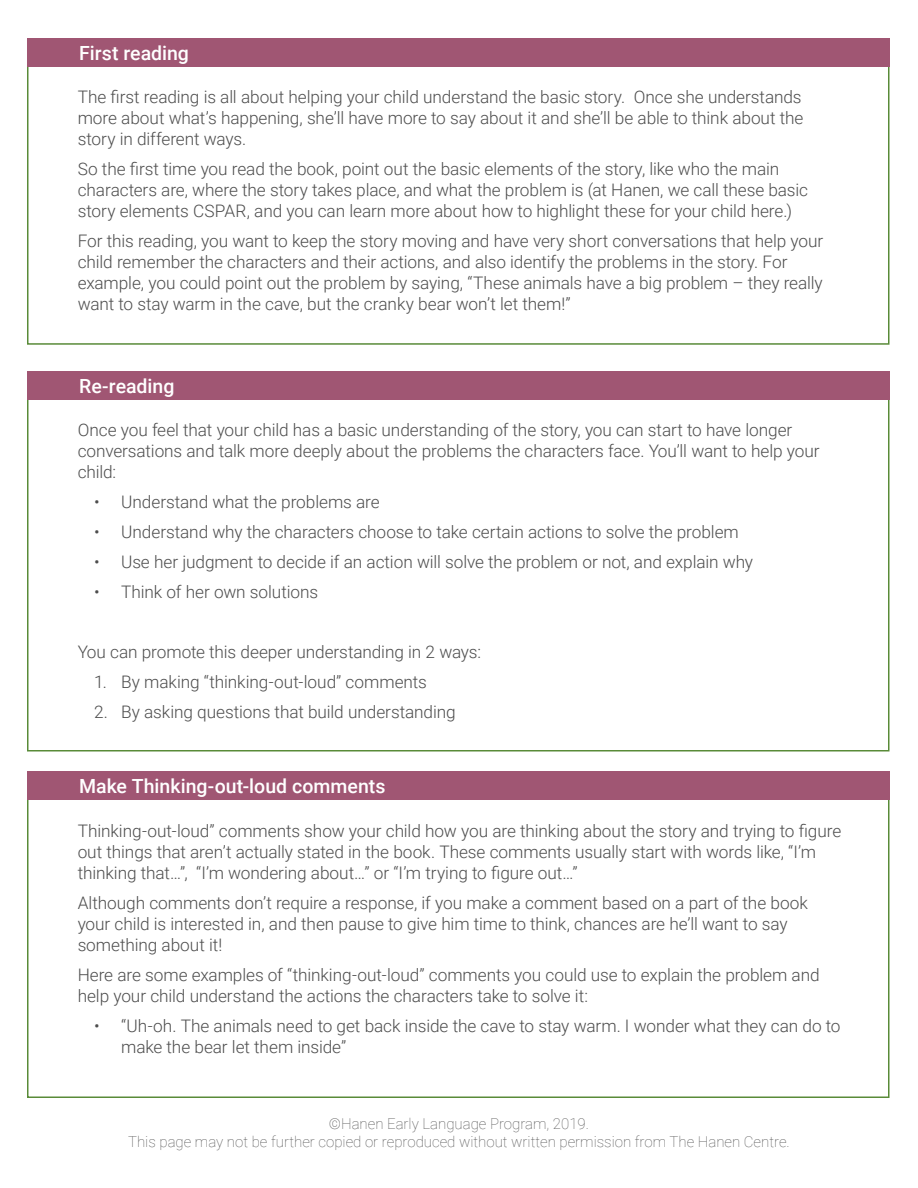
<style>
.page{position:relative;width:918px;height:1188px;background:#fff}
.page>*{position:absolute;margin:0;border:0;box-sizing:border-box;transform-origin:0 0}
.t1{font:500 19.5px "Roboto";color:#fff}
.t2{font:300 17.25px/21px "Roboto";letter-spacing:-.005em;color:#4d4d4d}
.t3{font:100 15px/18px "Roboto";color:#4d4d4d;text-align:center}
</style>
<div class="page">
<div style="left:27px;top:38px;width:863px;height:29px;background:#a05673"></div>
<div style="left:27px;top:371px;width:863px;height:29px;background:#a05673"></div>
<div style="left:27px;top:772px;width:863px;height:28px;background:#a05673"></div>
<p class="t1" style="left:79px;top:39px;width:111px">First reading</p>
<p class="t2" style="left:78px;top:86px;width:727px;text-align:justify">The first reading is all about helping your child understand the basic story. Once she understands more about what’s happening, she’ll have more to say about it and she’ll be able to think about the story in different ways.</p>
<p class="t2" style="left:78px;top:158px;width:732px">So the first time you read the book, point out the basic elements of the story, like who the main characters are, where the story takes place, and what the problem is (at Hanen, we call these basic story elements CSPAR, and you can learn more about how to highlight these for your child here.)</p>
<p class="t2" style="left:78px;top:230px;width:747px">For this reading, you want to keep the story moving and have very short conversations that help your child remember the characters and their actions, and also identify the problems in the story. For example, you could point out the problem by saying, “These animals have a big problem – they really want to stay warm in the cave, but the cranky bear won’t let them!”</p>
<p class="t1" style="left:79px;top:372px;width:97px">Re-reading</p>
<p class="t2" style="left:78px;top:419px;width:743px">Once you feel that your child has a basic understanding of the story, you can start to have longer conversations and talk more deeply about the problems the characters face. You’ll want to help your child:</p>
<p class="t2" style="left:94px;top:491px;width:287px">• Understand what the problems are</p>
<p class="t2" style="left:94px;top:521px;width:646px">• Understand why the characters choose to take certain actions to solve the problem</p>
<p class="t2" style="left:94px;top:551px;width:660px">• Use her judgment to decide if an action will solve the problem or not, and explain why</p>
<p class="t2" style="left:94px;top:581px;width:225px">• Think of her own solutions</p>
<p class="t2" style="left:78px;top:641px;width:405px">You can promote this deeper understanding in 2 ways:</p>
<p class="t2" style="left:94px;top:671px;width:334px">1. By making “thinking-out-loud” comments</p>
<p class="t2" style="left:94px;top:701px;width:363px">2. By asking questions that build understanding</p>
<p class="t1" style="left:79px;top:772px;width:308px">Make Thinking-out-loud comments</p>
<p class="t2" style="left:78px;top:819px;width:765px">Thinking-out-loud” comments show your child how you are thinking about the story and trying to figure out things that aren’t actually stated in the book. These comments usually start with words like, “I’m thinking that…”, “I’m wondering about…” or “I’m trying to figure out…”</p>
<p class="t2" style="left:78px;top:891px;width:732px">Although comments don’t require a response, if you make a comment based on a part of the book your child is interested in, and then pause to give him time to think, chances are he’ll want to say something about it!</p>
<p class="t2" style="left:78px;top:963px;width:744px">Here are some examples of “thinking-out-loud” comments you could use to explain the problem and help your child understand the actions the characters take to solve it:</p>
<p class="t2" style="left:121px;top:1014px;width:721px;text-indent:-27px">• “Uh-oh. The animals need to get back inside the cave to stay warm. I wonder what they can do to make the bear let them inside”</p>
<p class="t3" style="left:128px;top:1114px;width:663px">©Hanen Early Language Program, 2019.<br>This page may not be further copied or reproduced without written permission from The Hanen Centre.</p>
</div>
